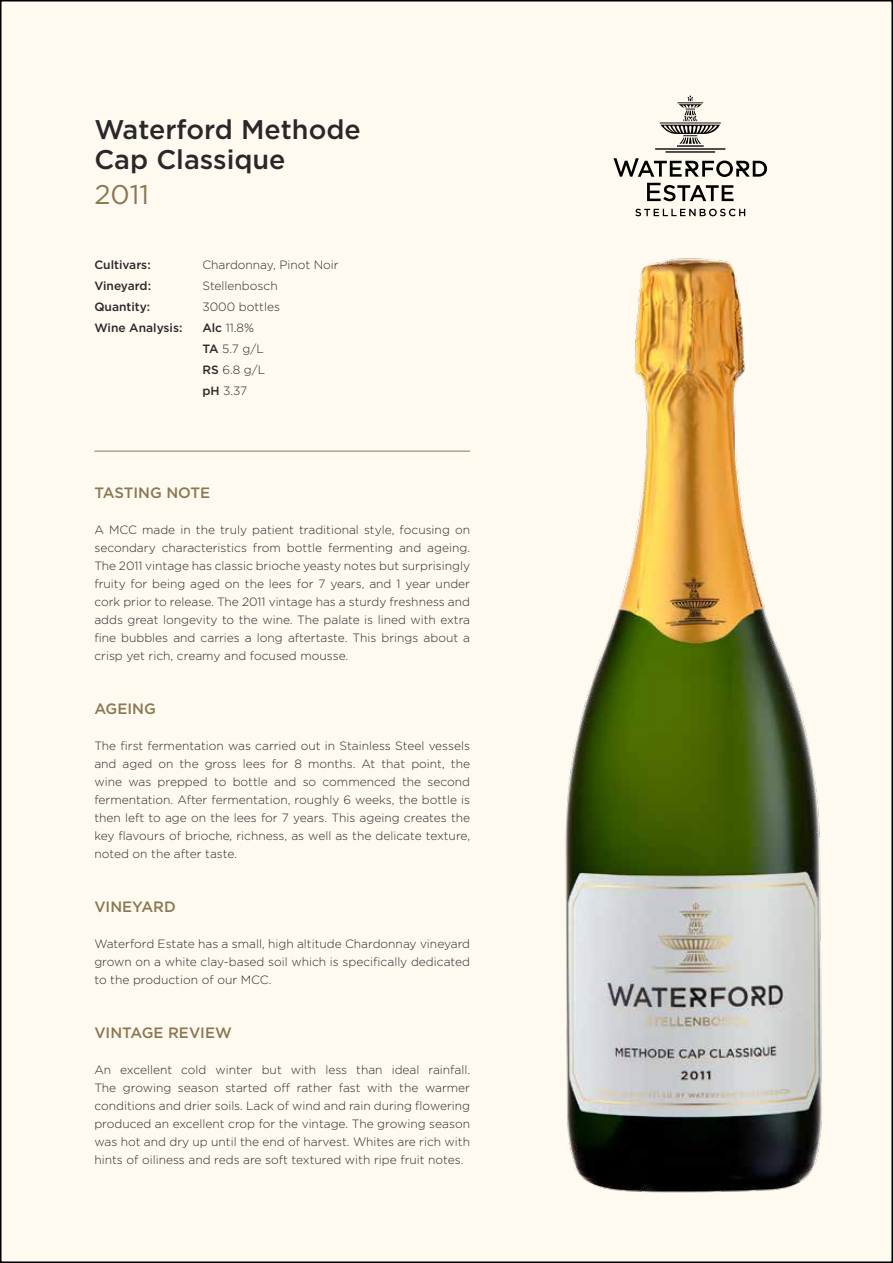
<style>
.page{position:relative;width:893px;height:1263px;background:#fff}
.page>*{position:absolute;margin:0;border:0;box-sizing:border-box;transform-origin:0 0}
.t1{font:500 27px/30px "Gotham";color:#292829}
.t2{font:27px "Gotham";color:#897853}
.t3{font:500 15px "Gotham";color:#897853}
.t4{font:300 12px/18px "Gotham";color:#292829;text-align:justify}
.t5{font:500 12px "Gotham";color:#292829}
.s1{font-weight:500}
</style>
<div class="page">
<div style="left:1px;top:1px;width:891px;height:1261px;background:#fffaf0"></div>
<svg style="left:635px;top:209px;width:110px;height:7px"></svg>
<svg style="left:647px;top:183px;width:86px;height:18px"></svg>
<svg style="left:613px;top:95px;width:154px;height:82px"></svg>
<hr style="left:94px;top:451px;width:376px;height:1px;background:#897853">
<img style="left:565px;top:258px;width:257px;height:935px">
<h1 class="t1" style="left:94px;top:114px;width:268px">Waterford Methode<br>Cap Classique</h1>
<h1 class="t2" style="left:94px;top:177px;width:56px">2011</h1>
<p class="t5" style="left:94px;top:257px;width:58px">Cultivars:</p>
<p class="t4" style="left:202px;top:256px;width:138px">Chardonnay, Pinot Noir</p>
<p class="t5" style="left:94px;top:278px;width:58px">Vineyard:</p>
<p class="t4" style="left:202px;top:277px;width:77px">Stellenbosch</p>
<p class="t5" style="left:94px;top:299px;width:57px">Quantity:</p>
<p class="t4" style="left:202px;top:298px;width:79px">3000 bottles</p>
<p class="t5" style="left:94px;top:320px;width:90px">Wine Analysis:</p>
<p class="t4" style="left:202px;top:317px;width:64px;line-height:21px;text-align:left"><span class="s1">Alc</span> 11.8%<br><span class="s1">TA</span> 5.7 g/L<br><span class="s1">RS</span> 6.8 g/L <span class="s1">pH</span> 3.37</p>
<p class="t3" style="left:94px;top:483px;width:117px">TASTING NOTE</p>
<p class="t4" style="left:94px;top:520px;width:377px">A MCC made in the truly patient traditional style, focusing on secondary characteristics from bottle fermenting and ageing.<br>The 2011 vintage has classic brioche yeasty notes but surprisingly fruity for being aged on the lees for 7 years, and 1 year under cork prior to release. The 2011 vintage has a sturdy freshness and adds great longevity to the wine. The palate is lined with extra fine bubbles and carries a long aftertaste. This brings about a crisp yet rich, creamy and focused mousse.</p>
<p class="t3" style="left:94px;top:699px;width:63px">AGEING</p>
<p class="t4" style="left:94px;top:736px;width:377px">The first fermentation was carried out in Stainless Steel vessels and aged on the gross lees for 8 months. At that point, the wine was prepped to bottle and so commenced the second fermentation. After fermentation, roughly 6 weeks, the bottle is then left to age on the lees for 7 years. This ageing creates the key flavours of brioche, richness, as well as the delicate texture, noted on the after taste.</p>
<p class="t3" style="left:94px;top:897px;width:83px">VINEYARD</p>
<p class="t4" style="left:94px;top:934px;width:377px">Waterford Estate has a small, high altitude Chardonnay vineyard grown on a white clay-based soil which is specifically dedicated to the production of our MCC.</p>
<p class="t3" style="left:94px;top:1023px;width:139px">VINTAGE REVIEW</p>
<p class="t4" style="left:94px;top:1060px;width:377px">An excellent cold winter but with less than ideal rainfall.<br>The growing season started off rather fast with the warmer conditions and drier soils. Lack of wind and rain during flowering produced an excellent crop for the vintage. The growing season was hot and dry up until the end of harvest. Whites are rich with hints of oiliness and reds are soft textured with ripe fruit notes.</p>
</div>
